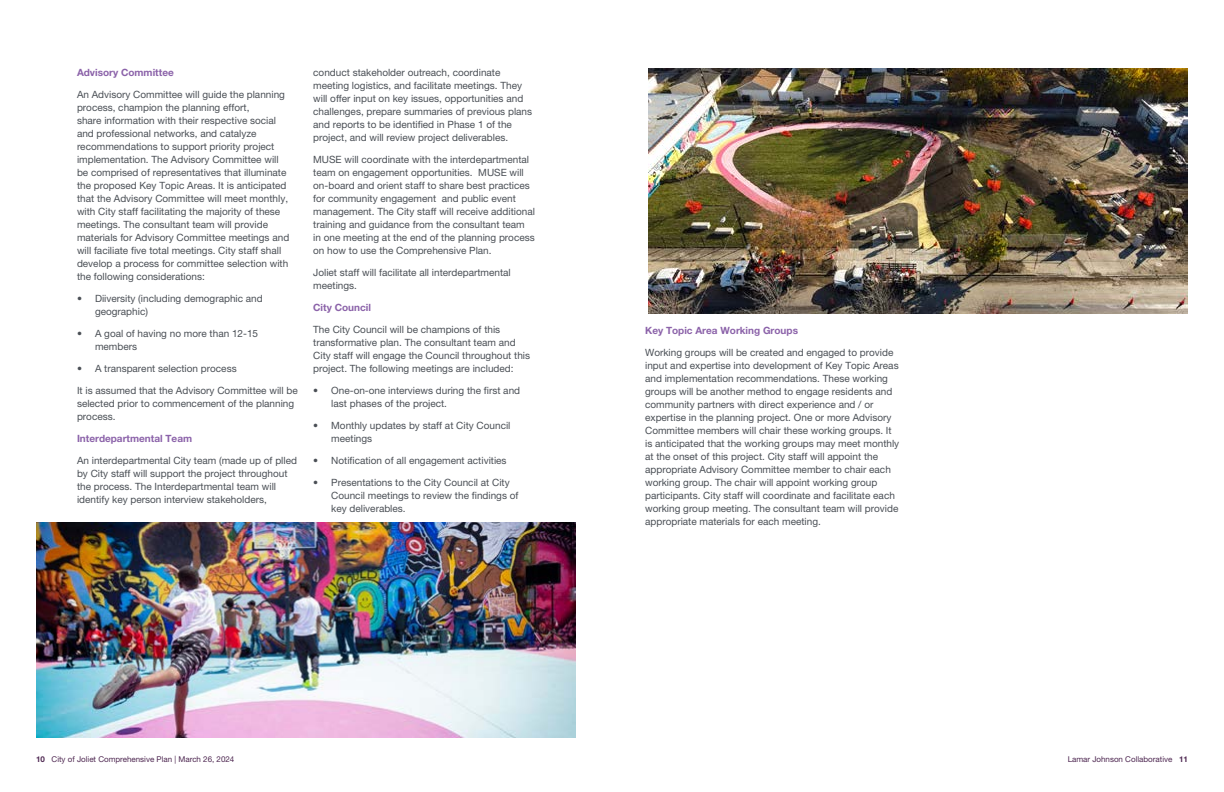
<style>
.page{position:relative;width:1224px;height:792px;background:#fff}
.page>*{position:absolute;margin:0;border:0;box-sizing:border-box;transform-origin:0 0}
.t1{font:10px/13px "Helvetica Neue LT Pro";color:#4a4f55}
.t2{font:700 10px "Helvetica Neue LT Pro";color:#8b62a9}
.t3{font:8px "Helvetica Neue LT Pro";color:#4e2751}
.s1{font-weight:700}
</style>
<div class="page">
<img style="left:36px;top:523px;width:540px;height:215px">
<img style="left:648px;top:69px;width:540px;height:245px">
<p class="t2" style="left:77px;top:66px;width:98px">Advisory Committee</p>
<p class="t1" style="left:77px;top:87px;width:214px">An Advisory Committee will guide the planning process, champion the planning effort,<br>share information with their respective social and professional networks, and catalyze recommendations to support priority project implementation. The Advisory Committee will be comprised of representatives that illuminate the proposed Key Topic Areas. It is anticipated that the Advisory Committee will meet monthly, with City staff facilitating the majority of these meetings. The consultant team will provide materials for Advisory Committee meetings and will faciliate five total meetings. City staff shall develop a process for committee selection with the following considerations:</p>
<p class="t1" style="left:95px;top:291px;width:169px;text-indent:-18px">• Diiversity (including demographic and geographic)</p>
<p class="t1" style="left:95px;top:326px;width:165px;text-indent:-18px">• A goal of having no more than 12-15 members</p>
<p class="t1" style="left:77px;top:361px;width:161px">• A transparent selection process</p>
<p class="t1" style="left:77px;top:383px;width:222px">It is assumed that the Advisory Committee will be selected prior to commencement of the planning process.</p>
<p class="t2" style="left:77px;top:432px;width:117px">Interdepartmental Team</p>
<p class="t1" style="left:77px;top:453px;width:222px">An interdepartmental City team (made up of plled by City staff will support the project throughout the process. The Interdepartmental team will identify key person interview stakeholders,</p>
<p class="t1" style="left:313px;top:65px;width:220px">conduct stakeholder outreach, coordinate meeting logistics, and facilitate meetings. They will offer input on key issues, opportunities and challenges, prepare summaries of previous plans and reports to be identified in Phase 1 of the project, and will review project deliverables.</p>
<p class="t1" style="left:313px;top:152px;width:223px">MUSE will coordinate with the interdepartmental team on engagement opportunities. MUSE will on-board and orient staff to share best practices for community engagement and public event management. The City staff will receive additional training and guidance from the consultant team in one meeting at the end of the planning process on how to use the Comprehensive Plan.</p>
<p class="t1" style="left:313px;top:265px;width:199px">Joliet staff will facilitate all interdepartmental meetings.</p>
<p class="t2" style="left:313px;top:301px;width:59px">City Council</p>
<p class="t1" style="left:313px;top:322px;width:218px">The City Council will be champions of this transformative plan. The consultant team and City staff will engage the Council throughout this project. The following meetings are included:</p>
<p class="t1" style="left:331px;top:383px;width:190px;text-indent:-18px">• One-on-one interviews during the first and last phases of the project.</p>
<p class="t1" style="left:331px;top:418px;width:181px;text-indent:-18px">• Monthly updates by staff at City Council meetings</p>
<p class="t1" style="left:313px;top:453px;width:195px">• Notification of all engagement activities</p>
<p class="t1" style="left:331px;top:475px;width:189px;text-indent:-18px">• Presentations to the City Council at City<br>Council meetings to review the findings of key deliverables.</p>
<p class="t2" style="left:645px;top:324px;width:154px">Key Topic Area Working Groups</p>
<p class="t1" style="left:645px;top:346px;width:256px">Working groups will be created and engaged to provide input and expertise into development of Key Topic Areas and implementation recommendations. These working groups will be another method to engage residents and community partners with direct experience and / or expertise in the planning project. One or more Advisory Committee members will chair these working groups. It is anticipated that the working groups may meet monthly at the onset of this project. City staff will appoint the appropriate Advisory Committee member to chair each working group. The chair will appoint working group participants. City staff will coordinate and facilitate each working group meeting. The consultant team will provide appropriate materials for each meeting.</p>
<p class="t3" style="left:36px;top:754px;width:200px"><span class="s1">10</span> City of Joliet Comprehensive Plan | March 26, 2024</p>
<p class="t3" style="left:1068px;top:754px;width:122px">Lamar Johnson Collaborative <span class="s1">11</span></p>
</div>
